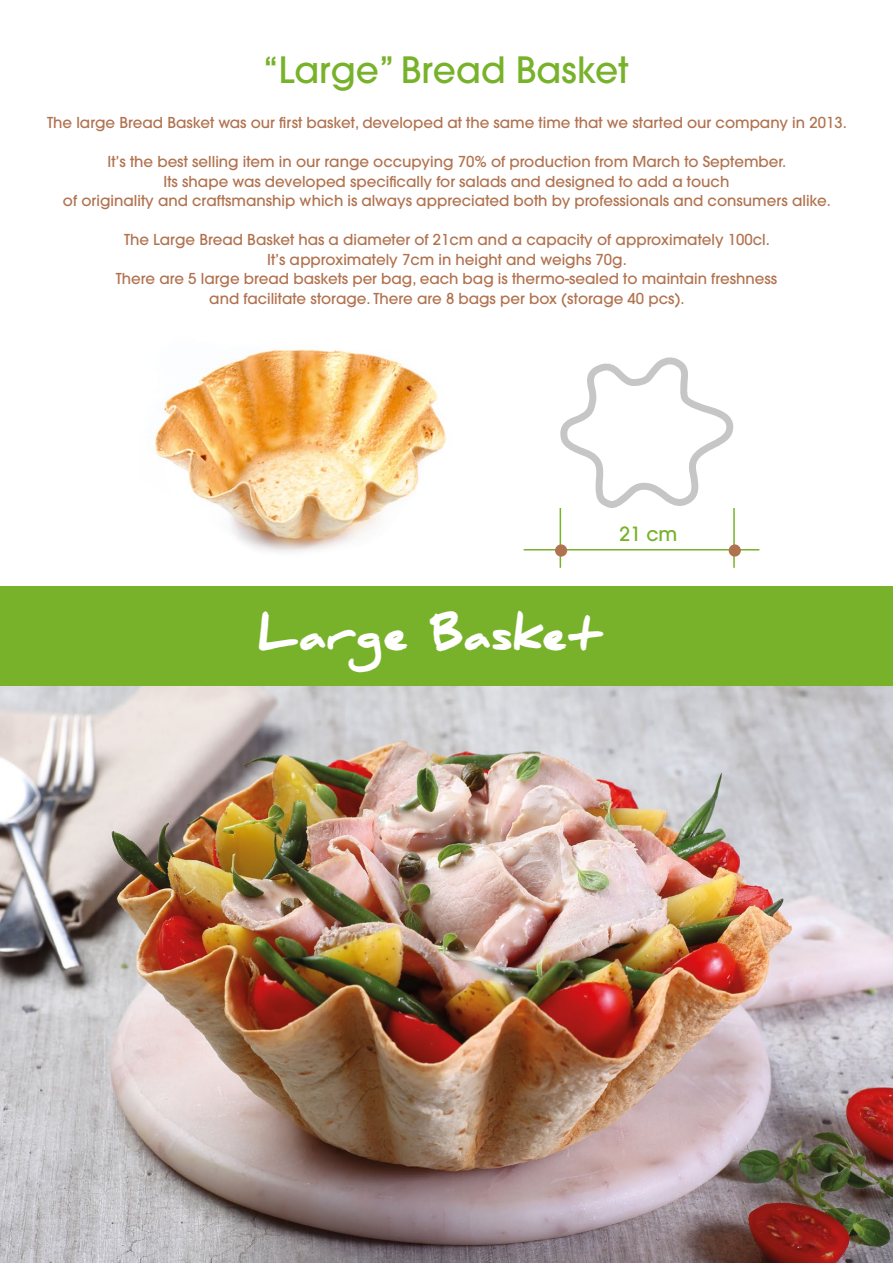
<style>
.page{position:relative;width:893px;height:1263px;background:#fff}
.page>*{position:absolute;margin:0;border:0;box-sizing:border-box;transform-origin:0 0}
.t1{font:900 42.75px "Daniel";color:#fff}
.t2{font:500 36px "Avant Garde";color:#78b22b}
.t3{font:500 19.5px "Avant Garde";color:#78b22b}
.t4{font:500 15px/19.5px "Avant Garde";color:#b1724f;text-align:center}
</style>
<div class="page">
<img style="left:0;top:685px;width:893px;height:578px">
<div style="left:0;top:586px;width:893px;height:99px;background:#78b22b"></div>
<svg style="left:560px;top:357px;width:173px;height:152px"></svg>
<hr style="left:524px;top:549px;width:235px;height:1px;background:#78b22b">
<hr style="left:733px;top:508px;width:2px;height:60px;background:#78b22b">
<hr style="left:560px;top:508px;width:1px;height:60px;background:#78b22b">
<div style="left:555px;top:544px;width:12px;height:13px;background:#b1724f;border-radius:50%"></div>
<img style="left:155px;top:349px;width:291px;height:204px">
<div style="left:729px;top:544px;width:12px;height:13px;background:#b1724f;border-radius:50%"></div>
<h2 class="t2" style="left:263px;top:47px;width:367px">“Large” Bread Basket</h2>
<p class="t4" style="left:47px;top:113px;width:801px">The large Bread Basket was our first basket, developed at the same time that we started our company in 2013.</p>
<p class="t4" style="left:63px;top:152px;width:770px">It’s the best selling item in our range occupying 70% of production from March to September.<br>Its shape was developed specifically for salads and designed to add a touch<br>of originality and craftsmanship which is always appreciated both by professionals and consumers alike.</p>
<p class="t4" style="left:116px;top:230px;width:663px">The Large Bread Basket has a diameter of 21cm and a capacity of approximately 100cl.<br>It’s approximately 7cm in height and weighs 70g.<br>There are 5 large bread baskets per bag, each bag is thermo-sealed to maintain freshness and facilitate storage. There are 8 bags per box (storage 40 pcs).</p>
<h3 class="t3" style="left:619px;top:522px;width:60px">21 cm</h3>
<h1 class="t1" style="left:259px;top:610px;width:345px">Large Basket</h1>
</div>
